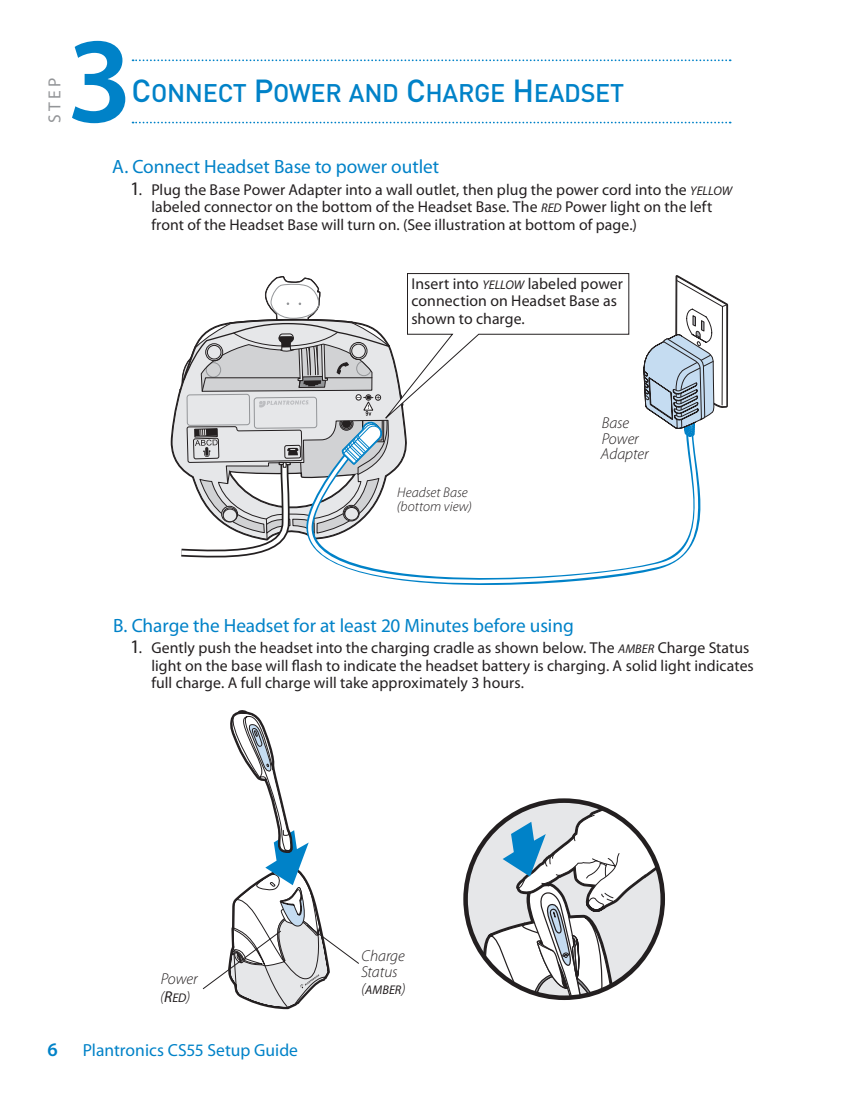
<style>
.page{position:relative;width:851px;height:1103px;background:#fff}
.page>*{position:absolute;margin:0;border:0;box-sizing:border-box;transform-origin:0 0}
.t1{font:600 122.5px "Myriad Pro";color:#0082c8}
.t2{font:500 25.2px "DIN";letter-spacing:-.01em;color:#0082c8}
.t3{font:19.25px "Myriad Pro";color:#0082c8}
.t4{font:600 19.25px "Myriad Pro";color:#0082c8}
.t5{font:17.5px "Myriad Pro";color:#0082c8}
.t6{font:17.5px "Myriad Pro";color:#939598}
.t7{font:15.75px/17.5px "Myriad Pro";letter-spacing:.005em;color:#231f20}
.t8{font:italic 300 15.75px/15.8px "Myriad Pro";letter-spacing:-.005em;color:#231f20}
.t9{font:italic 300 14px/14px "Myriad Pro";letter-spacing:.005em;color:#231f20}
.t10{font:italic 12.6px "Myriad Pro";letter-spacing:.01em;color:#231f20}
.s1{font-size:31.5px}
.s2{font-size:19.25px}
.s3{font-style:italic;font-size:12.6px}
.s4{font-weight:400}
.s5{font-weight:400;font-size:12.6px}
.s6{font-weight:300;font-size:15.75px}
</style>
<div class="page">
<svg style="left:132px;top:122px;width:598px;height:1px"></svg>
<svg style="left:132px;top:59px;width:598px;height:2px"></svg>
<svg style="left:202px;top:710px;width:157px;height:300px"></svg>
<svg style="left:329px;top:560px;width:314px;height:25px"></svg>
<svg style="left:643px;top:275px;width:85px;height:298px"></svg>
<svg style="left:173px;top:276px;width:234px;height:284px"></svg>
<svg style="left:378px;top:273px;width:251px;height:153px"></svg>
<svg style="left:474px;top:800px;width:188px;height:197px"></svg>
<div style="left:463px;top:798px;width:202px;height:202px;border:5px solid #231f20;border-radius:50%"></div>
<p class="t6" style="left:48px;top:123px;width:47px;rotate:-90deg">STEP</p>
<h1 class="t1" style="left:67px;top:34px;width:67px">3</h1>
<h2 class="t2" style="left:131px;top:84px;width:494px"><span class="s1">C</span>ONNECT <span class="s1">P</span>OWER AND <span class="s1">C</span>HARGE <span class="s1">H</span>EADSET</h2>
<p class="t3" style="left:112px;top:159px;width:328px">A. Connect Headset Base to power outlet</p>
<p class="t7" style="left:151px;top:182px;width:582px;text-indent:-21px"><span class="s2">1</span>. Plug the Base Power Adapter into a wall outlet, then plug the power cord into the <span class="s3">YELLOW </span>labeled connector on the bottom of the Headset Base. The <span class="s3">RED</span> Power light on the left front of the Headset Base will turn on. (See illustration at bottom of page.)</p>
<p class="t7" style="left:411px;top:276px;width:213px">Insert into <span class="s3">YELLOW</span> labeled power connection on Headset Base as shown to charge.</p>
<p class="t9" style="left:396px;top:486px;width:77px">Headset Base (bottom view)</p>
<p class="t8" style="left:601px;top:416px;width:49px">Base<br>Power<br>Adapter</p>
<p class="t3" style="left:113px;top:617px;width:462px">B. Charge the Headset for at least 20 Minutes before using</p>
<p class="t7" style="left:151px;top:640px;width:604px;text-indent:-21px"><span class="s2">1</span>. Gently push the headset into the charging cradle as shown below. The <span class="s3">AMBER</span> Charge Status light on the base will flash to indicate the headset battery is charging. A solid light indicates full charge. A full charge will take approximately 3 hours.</p>
<p class="t8" style="left:160px;top:971px;width:39px;line-height:17.5px">Power (<span class="s4">R</span><span class="s5">ED</span>)</p>
<p class="t8" style="left:361px;top:949px;width:45px">Charge<br>Status</p>
<p class="t10" style="left:361px;top:985px;width:46px"><span class="s6">(</span>AMBER<span class="s6">)</span></p>
<p class="t4" style="left:48px;top:1041px;width:12px">6</p>
<p class="t5" style="left:83px;top:1042px;width:217px">Plantronics CS55 Setup Guide</p>
</div>
